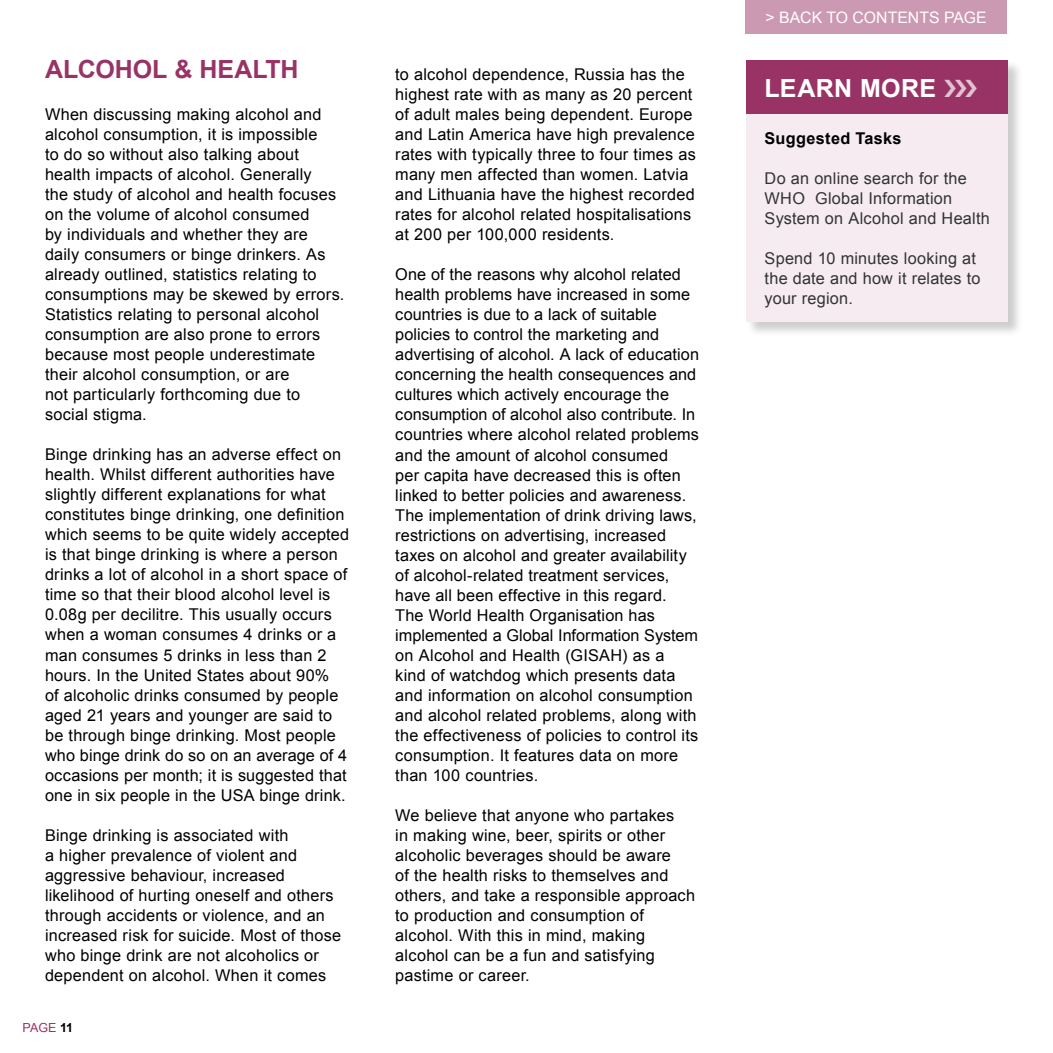
<style>
.page{position:relative;width:1053px;height:1053px;background:#fff}
.page>*{position:absolute;margin:0;border:0;box-sizing:border-box;transform-origin:0 0}
.t1{font:700 25px "Arial";color:#936}
.t2{font:700 25px "Arial";color:#fff}
.t3{font:16.25px/20px "Arial";letter-spacing:.015em;color:#000}
.t4{font:16.25px/20px "Arial";letter-spacing:.015em;color:#333}
.t5{font:700 16.25px "Arial";letter-spacing:.02em;color:#000}
.t6{font:15.88px "Arial";color:#fff}
.t7{font:12.5px "Arial";color:#936}
.t8{font:700 12.5px "Arial";color:#000}
</style>
<div class="page">
<div style="left:745px;top:0;width:261px;height:34px;background:#cc99b3"></div>
<div style="left:746px;top:60px;width:277px;height:277px;background:#000;opacity:.2"></div>
<div style="left:746px;top:60px;width:261px;height:54px;background:#936"></div>
<div style="left:746px;top:114px;width:261px;height:208px;background:#f5ebf0"></div>
<h1 class="t1" style="left:45px;top:53px;width:36px">ALCOHOL</h1>
<h1 class="t1" style="left:174px;top:53px;width:60px">&amp; HEALTH</h1>
<p class="t3" style="left:45px;top:104px;width:301px">When discussing making alcohol and alcohol consumption, it is impossible<br>to do so without also talking about health impacts of alcohol. Generally<br>the study of alcohol and health focuses on the volume of alcohol consumed<br>by individuals and whether they are daily consumers or binge drinkers. As already outlined, statistics relating to consumptions may be skewed by errors.<br>Statistics relating to personal alcohol consumption are also prone to errors because most people underestimate their alcohol consumption, or are<br>not particularly forthcoming due to social stigma.</p>
<p class="t3" style="left:45px;top:445px;width:306px">Binge drinking has an adverse effect on health. Whilst different authorities have slightly different explanations for what constitutes binge drinking, one definition which seems to be quite widely accepted is that binge drinking is where a person drinks a lot of alcohol in a short space of time so that their blood alcohol level is 0.08g per decilitre. This usually occurs when a woman consumes 4 drinks or a man consumes 5 drinks in less than 2 hours. In the United States about 90%<br>of alcoholic drinks consumed by people aged 21 years and younger are said to be through binge drinking. Most people who binge drink do so on an average of 4 occasions per month; it is suggested that one in six people in the USA binge drink.</p>
<p class="t3" style="left:45px;top:825px;width:298px">Binge drinking is associated with<br>a higher prevalence of violent and aggressive behaviour, increased likelihood of hurting oneself and others through accidents or violence, and an increased risk for suicide. Most of those who binge drink are not alcoholics or dependent on alcohol. When it comes</p>
<p class="t7" style="left:22px;top:1019px;width:10px">page</p>
<p class="t8" style="left:60px;top:1019px;width:15px">11</p>
<p class="t3" style="left:395px;top:65px;width:302px">to alcohol dependence, Russia has the highest rate with as many as 20 percent of adult males being dependent. Europe and Latin America have high prevalence rates with typically three to four times as many men affected than women. Latvia and Lithuania have the highest recorded rates for alcohol related hospitalisations at 200 per 100,000 residents.</p>
<p class="t3" style="left:395px;top:265px;width:305px">One of the reasons why alcohol related health problems have increased in some countries is due to a lack of suitable policies to control the marketing and advertising of alcohol. A lack of education concerning the health consequences and cultures which actively encourage the consumption of alcohol also contribute. In countries where alcohol related problems and the amount of alcohol consumed<br>per capita have decreased this is often linked to better policies and awareness.<br>The implementation of drink driving laws, restrictions on advertising, increased taxes on alcohol and greater availability of alcohol-related treatment services, have all been effective in this regard.<br>The World Health Organisation has implemented a Global Information System on Alcohol and Health (GISAH) as a<br>kind of watchdog which presents data and information on alcohol consumption and alcohol related problems, along with the effectiveness of policies to control its consumption. It features data on more than 100 countries.</p>
<p class="t3" style="left:395px;top:805px;width:301px">We believe that anyone who partakes<br>in making wine, beer, spirits or other alcoholic beverages should be aware<br>of the health risks to themselves and others, and take a responsible approach to production and consumption of alcohol. With this in mind, making alcohol can be a fun and satisfying pastime or career.</p>
<p class="t6" style="left:765px;top:7px;width:223px">&gt; BACK TO CONTENTS PAGE</p>
<h1 class="t2" style="left:764px;top:71px;width:34px">LEAR</h1>
<h1 class="t2" style="left:834px;top:71px;width:66px">N MORE</h1>
<p class="t5" style="left:764px;top:128px;width:138px">SUGGESTED TASKS</p>
<p class="t4" style="left:764px;top:168px;width:227px">Do an online search for the<br>WHO Global Information<br>System on Alcohol and Health</p>
<p class="t4" style="left:764px;top:248px;width:217px">Spend 10 minutes looking at the date and how it relates to your region.</p>
</div>
